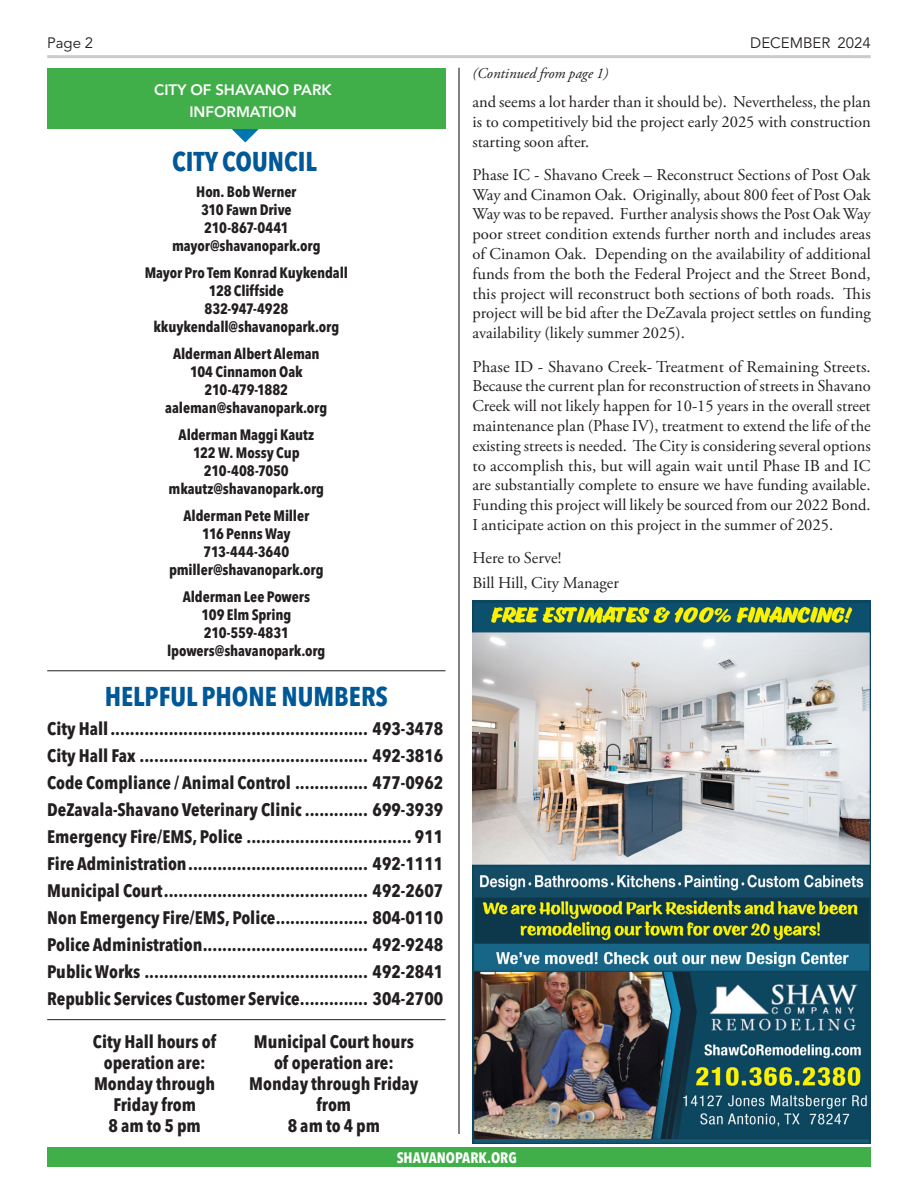
<style>
.page{position:relative;width:918px;height:1188px;background:#fff}
.page>*{position:absolute;margin:0;border:0;box-sizing:border-box;transform-origin:0 0}
.t1{font:700 condensed 27px "Avenir Next LT Pro";color:#005897}
.t2{font:700 condensed 18px/21px "Avenir Next LT Pro";color:#231f20;text-align:center}
.t3{font:16.5px/19.8px "Adobe Garamond Pro";color:#231f20;text-align:justify}
.Chatter_w_o_Breaks_Left_Align{font:700 condensed 15px "Avenir Next LT Pro";letter-spacing:-.005em;color:#231f20}
.Chatter_Left_Align{font:700 condensed 15px "Avenir Next LT Pro";letter-spacing:-.005em;color:#231f20}
.t4{font:800 15px "Avenir LT Std";color:#fff}
.t5{font:italic 15px "Adobe Garamond Pro";color:#231f20}
.t6{font:15px "Avenir LT Std";color:#231f20}
.t7{font:700 condensed 15px "Avenir Next LT Pro";color:#fff}
</style>
<div class="page">
<hr style="left:47px;top:55px;width:824px;height:3px;background:#cbcbcb">
<div style="left:47px;top:1148px;width:824px;height:19px;background:#40ae49"></div>
<hr style="left:458px;top:68px;width:2px;height:1066px;background:#231f20">
<svg style="left:232px;top:129px;width:27px;height:14px"></svg>
<div style="left:47px;top:68px;width:399px;height:61px;background:#40ae49"></div>
<hr style="left:47px;top:1019px;width:399px;height:1px;background:#231f20">
<hr style="left:47px;top:670px;width:399px;height:1px;background:#231f20">
<img style="left:472px;top:601px;width:399px;height:542px">
<p class="t6" style="left:47px;top:34px;width:47px">Page 2</p>
<p class="t6" style="left:750px;top:34px;width:122px">DECEMBER 2024</p>
<p class="t4" style="left:154px;top:81px;width:179px">CITY OF SHAVANO PARK</p>
<p class="t4" style="left:189px;top:103px;width:109px">INFORMATION</p>
<p class="t1" style="left:172px;top:145px;width:146px">CITY COUNCIL</p>
<p class="Chatter_w_o_Breaks_Left_Align" style="left:196px;top:182px;width:102px">Hon. Bob Werner</p>
<p class="Chatter_w_o_Breaks_Left_Align" style="left:201px;top:200px;width:92px">310 Fawn Drive</p>
<p class="Chatter_w_o_Breaks_Left_Align" style="left:204px;top:218px;width:86px">210-867-0441</p>
<p class="Chatter_Left_Align" style="left:172px;top:236px;width:150px">mayor@shavanopark.org</p>
<p class="Chatter_w_o_Breaks_Left_Align" style="left:145px;top:263px;width:205px">Mayor Pro Tem Konrad Kuykendall</p>
<p class="Chatter_w_o_Breaks_Left_Align" style="left:209px;top:281px;width:76px">128 Cliffside</p>
<p class="Chatter_w_o_Breaks_Left_Align" style="left:205px;top:299px;width:85px">832-947-4928</p>
<p class="Chatter_Left_Align" style="left:153px;top:317px;width:187px">kkuykendall@shavanopark.org</p>
<p class="Chatter_w_o_Breaks_Left_Align" style="left:173px;top:344px;width:148px">Alderman Albert Aleman</p>
<p class="Chatter_w_o_Breaks_Left_Align" style="left:190px;top:362px;width:114px">104 Cinnamon Oak</p>
<p class="Chatter_w_o_Breaks_Left_Align" style="left:205px;top:380px;width:85px">210-479-1882</p>
<p class="Chatter_Left_Align" style="left:165px;top:398px;width:164px">aaleman@shavanopark.org</p>
<p class="Chatter_w_o_Breaks_Left_Align" style="left:179px;top:425px;width:137px">Alderman Maggi Kautz</p>
<p class="Chatter_w_o_Breaks_Left_Align" style="left:193px;top:443px;width:108px">122 W. Mossy Cup</p>
<p class="Chatter_w_o_Breaks_Left_Align" style="left:204px;top:461px;width:86px">210-408-7050</p>
<p class="Chatter_Left_Align" style="left:169px;top:479px;width:157px">mkautz@shavanopark.org</p>
<p class="Chatter_w_o_Breaks_Left_Align" style="left:183px;top:506px;width:127px">Alderman Pete Miller</p>
<p class="Chatter_w_o_Breaks_Left_Align" style="left:202px;top:524px;width:90px">116 Penns Way</p>
<p class="Chatter_w_o_Breaks_Left_Align" style="left:203px;top:542px;width:87px">713-444-3640</p>
<p class="Chatter_Left_Align" style="left:169px;top:560px;width:156px">pmiller@shavanopark.org</p>
<p class="Chatter_w_o_Breaks_Left_Align" style="left:183px;top:587px;width:129px">Alderman Lee Powers</p>
<p class="Chatter_w_o_Breaks_Left_Align" style="left:201px;top:605px;width:91px">109 Elm Spring</p>
<p class="Chatter_w_o_Breaks_Left_Align" style="left:204px;top:623px;width:87px">210-559-4831</p>
<p class="Chatter_w_o_Breaks_Left_Align" style="left:167px;top:641px;width:160px">lpowers@shavanopark.org</p>
<p class="t1" style="left:105px;top:680px;width:285px">HELPFUL PHONE NUMBERS</p>
<p class="t2" style="left:47px;top:718px;width:398px">City Hall..................................................... 493-3478</p>
<p class="t2" style="left:47px;top:745px;width:398px">City Hall Fax ............................................... 492-3816</p>
<p class="t2" style="left:47px;top:772px;width:398px">Code Compliance / Animal Control ............... 477-0962</p>
<p class="t2" style="left:47px;top:799px;width:398px">DeZavala-Shavano Veterinary Clinic ............. 699-3939</p>
<p class="t2" style="left:47px;top:826px;width:398px">Emergency Fire/EMS, Police .................................. 911</p>
<p class="t2" style="left:47px;top:853px;width:398px">Fire Administration..................................... 492-1111</p>
<p class="t2" style="left:47px;top:880px;width:398px">Municipal Court.......................................... 492-2607</p>
<p class="t2" style="left:47px;top:907px;width:398px">Non Emergency Fire/EMS, Police................... 804-0110</p>
<p class="t2" style="left:47px;top:934px;width:398px">Police Administration.................................. 492-9248</p>
<p class="t2" style="left:47px;top:961px;width:398px">Public Works .............................................. 492-2841</p>
<p class="t2" style="left:47px;top:988px;width:398px">Republic Services Customer Service.............. 304-2700</p>
<p class="t2" style="left:93px;top:1031px;width:125px">City Hall hours of operation are:<br>Monday through<br>Friday from<br>8 am to 5 pm</p>
<p class="t2" style="left:249px;top:1031px;width:171px">Municipal Court hours of operation are:<br>Monday through Friday from<br>8 am to 4 pm</p>
<p class="t5" style="left:472px;top:65px;width:137px">(Continued from page 1)</p>
<p class="t3" style="left:472px;top:92px;width:400px">and seems a lot harder than it should be). Nevertheless, the plan is to competitively bid the project early 2025 with construction starting soon after.</p>
<p class="t3" style="left:472px;top:165px;width:400px">Phase IC - Shavano Creek – Reconstruct Sections of Post Oak Way and Cinamon Oak. Originally, about 800 feet of Post Oak Way was to be repaved. Further analysis shows the Post Oak Way poor street condition extends further north and includes areas of Cinamon Oak. Depending on the availability of additional funds from the both the Federal Project and the Street Bond, this project will reconstruct both sections of both roads. This project will be bid after the DeZavala project settles on funding availability (likely summer 2025).</p>
<p class="t3" style="left:472px;top:357px;width:400px">Phase ID - Shavano Creek- Treatment of Remaining Streets.<br>Because the current plan for reconstruction of streets in Shavano Creek will not likely happen for 10-15 years in the overall street maintenance plan (Phase IV), treatment to extend the life of the existing streets is needed. The City is considering several options to accomplish this, but will again wait until Phase IB and IC are substantially complete to ensure we have funding available.<br>Funding this project will likely be sourced from our 2022 Bond.<br>I anticipate action on this project in the summer of 2025.</p>
<p class="t3" style="left:472px;top:549px;width:90px">Here to Serve!</p>
<p class="t3" style="left:472px;top:573px;width:148px">Bill Hill, City Manager</p>
<p class="t7" style="left:397px;top:1149px;width:122px">SHAVANOPARK.ORG</p>
</div>
